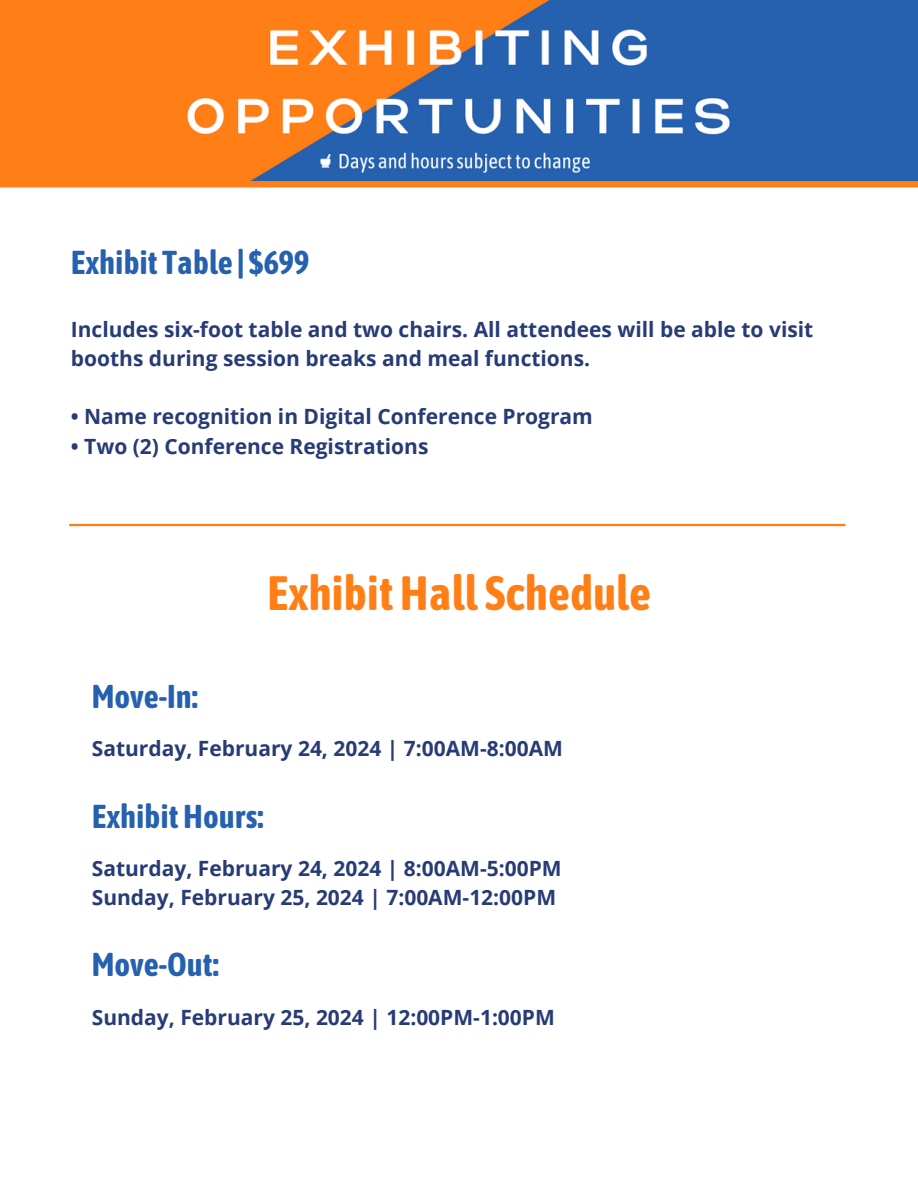
<style>
.page{position:relative;width:918px;height:1188px;background:#fff}
.page>*{position:absolute;margin:0;border:0;box-sizing:border-box;transform-origin:0 0}
.t1{font:700 48px "Asap Condensed";color:#ff7e15}
.t2{font:700 33px "Asap Condensed";color:#2661af}
.t3{font:700 21px/29.2px "Open Sans";color:#273b76}
</style>
<div class="page">
<div style="left:0;top:173px;width:918px;height:14px;background:#ff7e15"></div>
<hr style="left:69px;top:524px;width:776px;height:2px;background:#ff7e15">
<img style="left:0;top:0;width:918px;height:180px">
<p class="t2" style="left:71px;top:243px;width:240px">Exhibit Table | $699</p>
<p class="t3" style="left:71px;top:314px;width:744px">Includes six-foot table and two chairs. All attendees will be able to visit booths during session breaks and meal functions.</p>
<p class="t3" style="left:71px;top:401px;width:523px">• Name recognition in Digital Conference Program</p>
<p class="t3" style="left:71px;top:431px;width:359px">• Two (2) Conference Registrations</p>
<p class="t2" style="left:92px;top:677px;width:108px">Move-In:</p>
<p class="t1" style="left:267px;top:565px;width:385px">ExhibitHall Schedule</p>
<p class="t3" style="left:92px;top:734px;width:473px">Saturday, February 24, 2024 | 7:00AM-8:00AM</p>
<p class="t2" style="left:92px;top:797px;width:173px">ExhibitHours:</p>
<p class="t3" style="left:92px;top:853px;width:471px">Saturday, February 24, 2024 | 8:00AM-5:00PM</p>
<p class="t3" style="left:92px;top:883px;width:466px">Sunday, February 25, 2024 | 7:00AM-12:00PM</p>
<p class="t2" style="left:92px;top:946px;width:129px">Move-Out:</p>
<p class="t3" style="left:92px;top:1002px;width:465px">Sunday, February 25, 2024 | 12:00PM-1:00PM</p>
</div>
